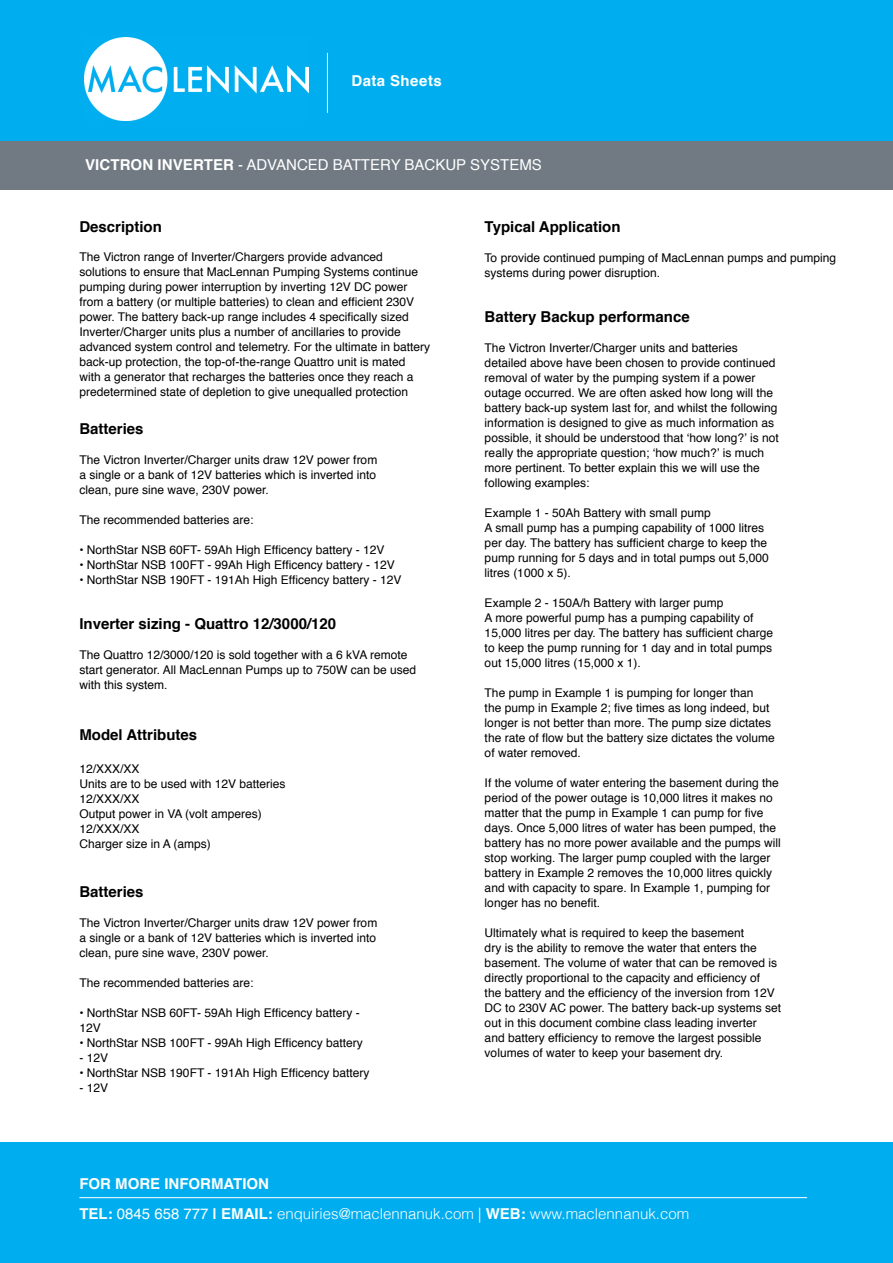
<style>
.page{position:relative;width:893px;height:1263px;background:#fff}
.page>*{position:absolute;margin:0;border:0;box-sizing:border-box;transform-origin:0 0}
.t1{font:16.5px "Bebas";letter-spacing:.015em;color:#fff}
.t2{font:700 15px "Helvetica";color:#000}
.t3{font:300 15px/30px "Helvetica";color:#fff}
.t4{font:700 15px "Helvetica";letter-spacing:.015em;color:#fff}
.t5{font:15px "Helvetica";color:#fff}
.t6{font:12px/15px "Helvetica";color:#000}
.t7{font:300 12px "Helvetica";color:#fff}
.s1{font-family:"Helvetica";font-weight:700;font-size:21px}
.s2{font-size:12px}
.s3{font-weight:400}
.s4{font-weight:700}
</style>
<div class="page">
<div style="left:0;top:130px;width:893px;height:60px;background:#717a83"></div>
<div style="left:0;top:0;width:893px;height:140px;background:#00aeef"></div>
<img style="left:84px;top:38px;width:225px;height:83px">
<div style="left:0;top:1142px;width:893px;height:121px;background:#00aeef"></div>
<hr style="left:79px;top:1197px;width:728px;height:1px;background:#fff">
<hr style="left:327px;top:53px;width:1px;height:60px;background:#fff">
<p class="t4" style="left:351px;top:69px;width:92px">Data Sheets</p>
<h1 class="t1" style="left:77px;top:148px;width:484px"><span class="s1">Maclennan 20M</span> <span class="s2">-</span> CAVITY DRAIN WATERPROOFING MEMBRANE</h1>
<p class="t4" style="left:85px;top:153px;width:183px">Victron Inverter <span class="s3">- Advanced</span></p>
<p class="t5" style="left:333px;top:153px;width:21px">Batte</p>
<p class="t5" style="left:380px;top:153px;width:122px">ry Bac kup Systems</p>
<p class="t2" style="left:79px;top:214px;width:84px">Description</p>
<p class="t6" style="left:79px;top:250px;width:352px">The Victron range of Inverter/Chargers provide advanced solutions to ensure that MacLennan Pumping Systems continue pumping during power interruption by inverting 12V DC power from a battery (or multiple batteries) to clean and efficient 230V power. The battery back-up range includes 4 specifically sized Inverter/Charger units plus a number of ancillaries to provide advanced system control and telemetry. For the ultimate in battery back-up protection, the top-of-the-range Quattro unit is mated<br>with a generator that recharges the batteries once they reach a predetermined state of depletion to give unequalled protection</p>
<p class="t2" style="left:79px;top:416px;width:66px">Batteries</p>
<p class="t6" style="left:79px;top:452px;width:299px;text-align:justify">The Victron Inverter/Charger units draw 12V power from a single or a bank of 12V batteries which is inverted into clean, pure sine wave, 230V power.</p>
<p class="t6" style="left:79px;top:512px;width:176px">The recommended batteries are:</p>
<p class="t6" style="left:79px;top:542px;width:306px">• NorthStar NSB 60FT- 59Ah High Efficency battery - 12V</p>
<p class="t6" style="left:79px;top:557px;width:317px">• NorthStar NSB 100FT - 99Ah High Efficency battery - 12V</p>
<p class="t6" style="left:79px;top:572px;width:324px">• NorthStar NSB 190FT - 191Ah High Efficency battery - 12V</p>
<p class="t2" style="left:79px;top:612px;width:258px">Inverter sizing - Quattro 12/3000/120</p>
<p class="t6" style="left:79px;top:648px;width:338px">The Quattro 12/3000/120 is sold together with a 6 kVA remote start generator. All MacLennan Pumps up to 750W can be used with this system.</p>
<p class="t2" style="left:79px;top:723px;width:119px">Model Attributes</p>
<p class="t6" style="left:79px;top:762px;width:208px">12/XXX/XX<br>Units are to be used with 12V batteries<br>12/XXX/XX<br>Output power in VA (volt amperes)<br>12/XXX/XX<br>Charger size in A (amps)</p>
<p class="t2" style="left:79px;top:880px;width:66px">Batteries</p>
<p class="t6" style="left:79px;top:916px;width:299px;text-align:justify">The Victron Inverter/Charger units draw 12V power from a single or a bank of 12V batteries which is inverted into clean, pure sine wave, 230V power.</p>
<p class="t6" style="left:79px;top:976px;width:176px">The recommended batteries are:</p>
<p class="t6" style="left:79px;top:1006px;width:282px">• NorthStar NSB 60FT- 59Ah High Efficency battery -<br>12V</p>
<p class="t6" style="left:79px;top:1036px;width:285px">• NorthStar NSB 100FT - 99Ah High Efficency battery</p>
<p class="t6" style="left:79px;top:1051px;width:30px">- 12V</p>
<p class="t6" style="left:79px;top:1066px;width:292px">• NorthStar NSB 190FT - 191Ah High Efficency battery</p>
<p class="t6" style="left:79px;top:1081px;width:30px">- 12V</p>
<p class="t2" style="left:485px;top:214px;width:137px">Typical Application</p>
<p class="t6" style="left:485px;top:250px;width:353px">To provide continued pumping of MacLennan pumps and pumping systems during power disruption.</p>
<p class="t2" style="left:485px;top:304px;width:207px">Battery Backup performance</p>
<p class="t6" style="left:485px;top:341px;width:296px">The Victron Inverter/Charger units and batteries detailed above have been chosen to provide continued removal of water by the pumping system if a power outage occurred. We are often asked how long will the battery back-up system last for, and whilst the following information is designed to give as much information as possible, it should be understood that ‘how long?’ is not really the appropriate question; ‘how much?’ is much more pertinent. To better explain this we will use the following examples:</p>
<p class="t6" style="left:485px;top:506px;width:286px">Example 1 - 50Ah Battery with small pump<br>A small pump has a pumping capability of 1000 litres per day. The battery has sufficient charge to keep the pump running for 5 days and in total pumps out 5,000 litres (1000 x 5).</p>
<p class="t6" style="left:485px;top:596px;width:290px">Example 2 - 150A/h Battery with larger pump<br>A more powerful pump has a pumping capability of 15,000 litres per day. The battery has sufficient charge to keep the pump running for 1 day and in total pumps out 15,000 litres (15,000 x 1).</p>
<p class="t6" style="left:485px;top:686px;width:292px">The pump in Example 1 is pumping for longer than<br>the pump in Example 2; five times as long indeed, but longer is not better than more. The pump size dictates the rate of flow but the battery size dictates the volume of water removed.</p>
<p class="t6" style="left:485px;top:776px;width:298px">If the volume of water entering the basement during the period of the power outage is 10,000 litres it makes no matter that the pump in Example 1 can pump for five days. Once 5,000 litres of water has been pumped, the battery has no more power available and the pumps will stop working. The larger pump coupled with the larger battery in Example 2 removes the 10,000 litres quickly and with capacity to spare. In Example 1, pumping for longer has no benefit.</p>
<p class="t6" style="left:485px;top:926px;width:298px">Ultimately what is required to keep the basement<br>dry is the ability to remove the water that enters the basement. The volume of water that can be removed is directly proportional to the capacity and efficiency of<br>the battery and the efficiency of the inversion from 12V DC to 230V AC power. The battery back-up systems set out in this document combine class leading inverter<br>and battery efficiency to remove the largest possible volumes of water to keep your basement dry.</p>
<p class="t3" style="left:79px;top:1168px;width:611px"><span class="s4">FOR MORE INFORMATION<br>TEL:</span> <span class="s3">0845 658 777</span> <span class="s4">| EMAIL:</span> enquiries@maclennanuk.com | <span class="s4">WEB:</span> www.maclennanuk.com</p>
<p class="t7" style="left:143px;top:1174px;width:192px">Enquiries@maclennan-lse.co.uk / <span class="s4">w</span></p>
</div>
